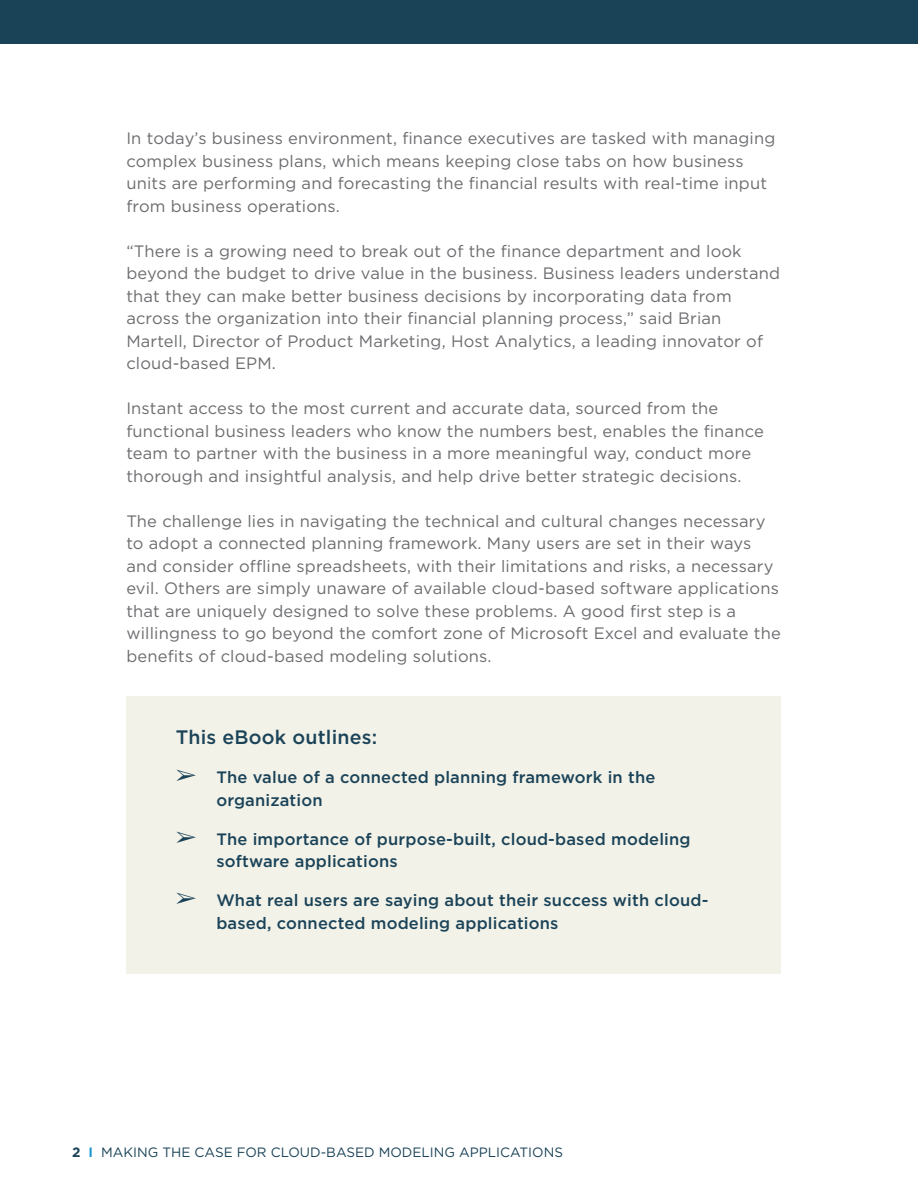
<style>
.page{position:relative;width:918px;height:1188px;background:#fff}
.page>*{position:absolute;margin:0;border:0;box-sizing:border-box;transform-origin:0 0}
.t1{font:500 19.5px "Gotham";letter-spacing:.01em;color:#1b4358}
.t2{font:16.5px/22.5px "Gotham";letter-spacing:.01em;color:#6c6d70}
.t3{font:500 16.5px/22.5px "Gotham";letter-spacing:.01em;color:#1b4358}
.t4{font:13.5px "Gotham";color:#1b4358}
.s1{font-weight:700}
.s2{font-weight:700;color:#1e96d3}
</style>
<div class="page">
<div style="left:0;top:0;width:918px;height:43px;background:#1b4358"></div>
<div style="left:126px;top:697px;width:655px;height:277px;background:#f2f2e9"></div>
<p class="t2" style="left:126px;top:127px;width:651px">In today’s business environment, finance executives are tasked with managing complex business plans, which means keeping close tabs on how business units are performing and forecasting the financial results with real-time input from business operations.</p>
<p class="t2" style="left:126px;top:239px;width:655px">“There is a growing need to break out of the finance department and look beyond the budget to drive value in the business. Business leaders understand that they can make better business decisions by incorporating data from across the organization into their financial planning process,” said Brian Martell, Director of Product Marketing, Host Analytics, a leading innovator of cloud-based EPM.</p>
<p class="t2" style="left:126px;top:397px;width:639px">Instant access to the most current and accurate data, sourced from the functional business leaders who know the numbers best, enables the finance team to partner with the business in a more meaningful way, conduct more thorough and insightful analysis, and help drive better strategic decisions.</p>
<p class="t2" style="left:126px;top:509px;width:656px">The challenge lies in navigating the technical and cultural changes necessary to adopt a connected planning framework. Many users are set in their ways and consider offline spreadsheets, with their limitations and risks, a necessary evil. Others are simply unaware of available cloud-based software applications that are uniquely designed to solve these problems. A good first step is a willingness to go beyond the comfort zone of Microsoft Excel and evaluate the benefits of cloud-based modeling solutions.</p>
<p class="t1" style="left:176px;top:726px;width:203px">This eBook outlines:</p>
<p class="t3" style="left:216px;top:766px;width:441px;text-indent:-41px">➢ The value of a connected planning framework in the organization</p>
<p class="t3" style="left:216px;top:827px;width:476px;text-indent:-41px">➢ The importance of purpose-built, cloud-based modeling software applications</p>
<p class="t3" style="left:216px;top:889px;width:494px;text-indent:-41px">➢ What real users are saying about their success with cloud&shy;based, connected modeling applications</p>
<p class="t4" style="left:72px;top:1144px;width:492px"><span class="s1">2</span> <span class="s2">I</span> MAKING THE CASE FOR CLOUD-BASED MODELING APPLICATIONS</p>
</div>
